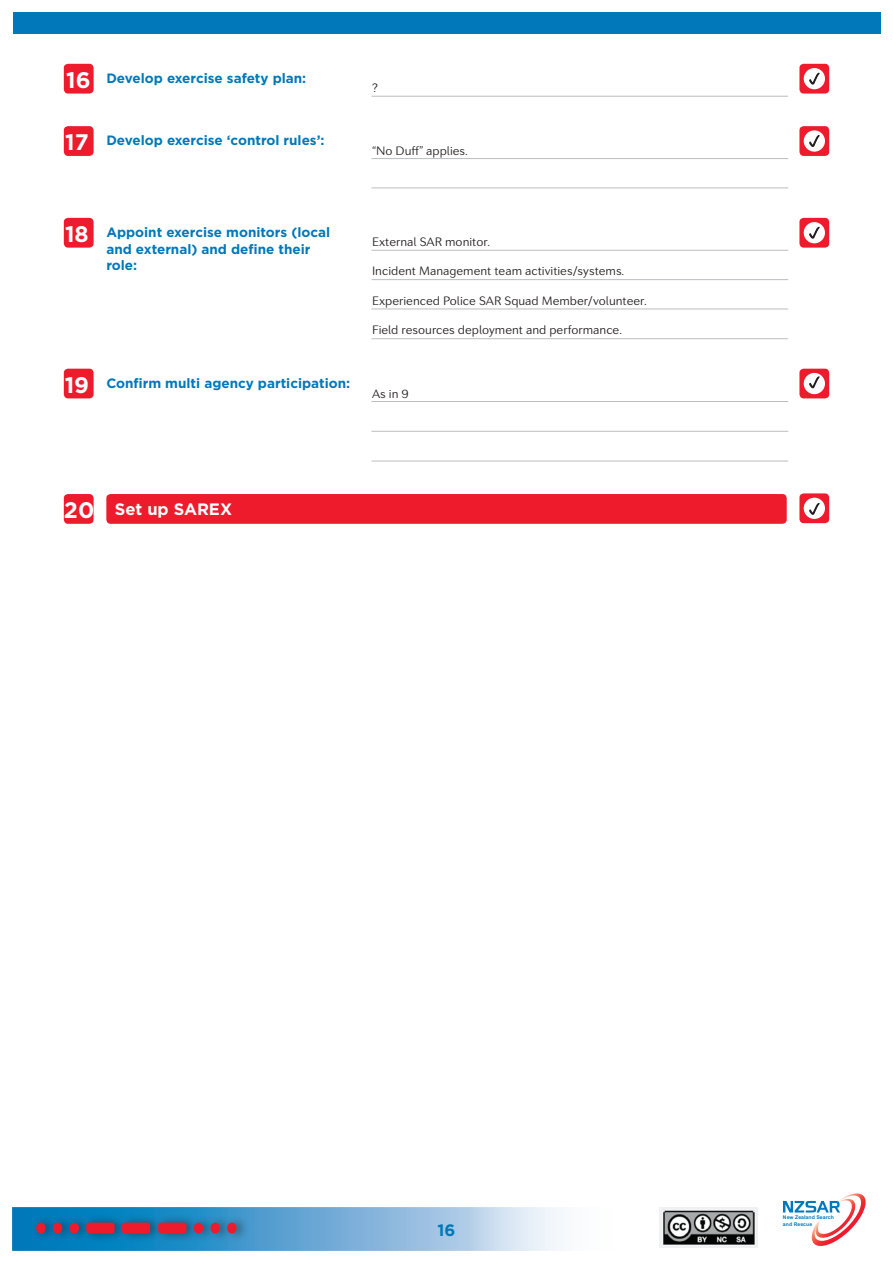
<style>
.page{position:relative;width:893px;height:1263px;background:#fff}
.page>*{position:absolute;margin:0;border:0;box-sizing:border-box;transform-origin:0 0}
.Sub_Head{font:700 22.5px "Gotham";color:#fff}
.numbered_heading{font:700 16.5px "Gotham";color:#fff}
.numbered_heading-2{font:700 16.5px "Gotham";color:#0078b9}
.Numbered_heading_2{font:700 13.5px/16.5px "Gotham";color:#0078b9}
.form_text{font:300 12px "Seconda Soft";color:#231f20}
.t1{font:700 5.1px/6.1px "Arial MT Std";letter-spacing:.01em;color:#0078b9}
</style>
<div class="page">
<div style="left:13px;top:13px;width:867px;height:21px;background:#0078b9"></div>
<svg style="left:13px;top:1208px;width:667px;height:42px"></svg>
<div style="left:31px;top:1213px;width:219px;height:30px;background:#231f20;opacity:.55"></div>
<div style="left:36px;top:1222px;width:10px;height:11px;background:#ee1b2d;border-radius:50%"></div>
<div style="left:53px;top:1222px;width:9px;height:11px;background:#ee1b2d;border-radius:50%"></div>
<div style="left:70px;top:1222px;width:9px;height:11px;background:#ee1b2d;border-radius:50%"></div>
<div style="left:86px;top:1222px;width:29px;height:11px;background:#ee1b2d;border-radius:3px"></div>
<div style="left:122px;top:1222px;width:28px;height:11px;background:#ee1b2d;border-radius:3px"></div>
<div style="left:158px;top:1222px;width:28px;height:11px;background:#ee1b2d;border-radius:3px"></div>
<div style="left:194px;top:1222px;width:9px;height:11px;background:#ee1b2d;border-radius:50%"></div>
<div style="left:210px;top:1222px;width:10px;height:11px;background:#ee1b2d;border-radius:50%"></div>
<div style="left:227px;top:1222px;width:10px;height:11px;background:#ee1b2d;border-radius:50%"></div>
<svg style="left:783px;top:1193px;width:83px;height:53px"></svg>
<img style="left:659px;top:1208px;width:99px;height:39px">
<div style="left:799px;top:64px;width:30px;height:30px;background:#ee1b2d;border-radius:4px"></div>
<div style="left:799px;top:126px;width:30px;height:30px;background:#ee1b2d;border-radius:4px"></div>
<div style="left:799px;top:218px;width:30px;height:30px;background:#ee1b2d;border-radius:4px"></div>
<div style="left:799px;top:369px;width:30px;height:29px;background:#ee1b2d;border-radius:4px"></div>
<div style="left:64px;top:64px;width:30px;height:30px;background:#ee1b2d;border-radius:4px"></div>
<div style="left:64px;top:126px;width:30px;height:30px;background:#ee1b2d;border-radius:4px"></div>
<div style="left:64px;top:218px;width:30px;height:30px;background:#ee1b2d;border-radius:4px"></div>
<div style="left:64px;top:369px;width:30px;height:29px;background:#ee1b2d;border-radius:4px"></div>
<div style="left:804px;top:68px;width:21px;height:21px;background:#fff;border-radius:50%"></div>
<div style="left:804px;top:130px;width:21px;height:22px;background:#fff;border-radius:50%"></div>
<div style="left:804px;top:222px;width:21px;height:21px;background:#fff;border-radius:50%"></div>
<div style="left:804px;top:373px;width:21px;height:21px;background:#fff;border-radius:50%"></div>
<hr style="left:371px;top:96px;width:417px;height:1px;background:#bcbdc0">
<hr style="left:371px;top:188px;width:417px;height:1px;background:#bcbdc0">
<hr style="left:371px;top:338px;width:417px;height:1px;background:#bcbdc0">
<hr style="left:371px;top:431px;width:417px;height:1px;background:#bcbdc0">
<hr style="left:371px;top:461px;width:417px;height:1px;background:#bcbdc0">
<hr style="left:371px;top:309px;width:417px;height:1px;background:#bcbdc0">
<hr style="left:371px;top:401px;width:417px;height:1px;background:#bcbdc0">
<hr style="left:371px;top:158px;width:417px;height:1px;background:#bcbdc0">
<hr style="left:371px;top:279px;width:417px;height:1px;background:#bcbdc0">
<hr style="left:371px;top:250px;width:417px;height:1px;background:#bcbdc0">
<div style="left:799px;top:493px;width:30px;height:30px;background:#ee1b2d;border-radius:4px"></div>
<div style="left:64px;top:494px;width:30px;height:30px;background:#ee1b2d;border-radius:4px"></div>
<div style="left:106px;top:494px;width:681px;height:30px;background:#ee1b2d;border-radius:4px"></div>
<div style="left:804px;top:498px;width:21px;height:21px;background:#fff;border-radius:50%"></div>
<svg style="left:809px;top:72px;width:11px;height:13px"></svg>
<svg style="left:809px;top:135px;width:11px;height:12px"></svg>
<svg style="left:809px;top:226px;width:11px;height:13px"></svg>
<svg style="left:809px;top:376px;width:11px;height:13px"></svg>
<svg style="left:809px;top:503px;width:11px;height:12px"></svg>
<p class="Sub_Head" style="left:66px;top:66px;width:26px">16</p>
<p class="Numbered_heading_2" style="left:106px;top:70px;width:201px">Develop exercise safety plan:</p>
<p class="Sub_Head" style="left:65px;top:128px;width:25px">17</p>
<p class="Numbered_heading_2" style="left:106px;top:132px;width:220px">Develop exercise ‘control rules’:</p>
<p class="form_text" style="left:372px;top:81px;width:7px">?</p>
<p class="form_text" style="left:372px;top:143px;width:97px">“No Duff” applies.</p>
<p class="Sub_Head" style="left:65px;top:220px;width:25px">18</p>
<p class="Numbered_heading_2" style="left:106px;top:224px;width:225px">Appoint exercise monitors (local and external) and define their role:</p>
<p class="Sub_Head" style="left:65px;top:371px;width:26px">19</p>
<p class="Numbered_heading_2" style="left:106px;top:375px;width:245px">Confirm multi agency participation:</p>
<p class="form_text" style="left:372px;top:234px;width:120px">External SAR monitor.</p>
<p class="form_text" style="left:372px;top:263px;width:254px">Incident Management team activities/systems.</p>
<p class="form_text" style="left:372px;top:293px;width:276px">Experienced Police SAR Squad Member/volunteer.</p>
<p class="form_text" style="left:372px;top:323px;width:251px">Field resources deployment and performance.</p>
<p class="form_text" style="left:372px;top:386px;width:38px">As in 9</p>
<p class="Sub_Head" style="left:64px;top:496px;width:32px">20</p>
<p class="numbered_heading" style="left:115px;top:499px;width:119px">Set up SAREX</p>
<p class="numbered_heading-2" style="left:438px;top:1220px;width:19px">16</p>
<p class="t1" style="left:783px;top:1214px;width:52px">New Zealand Search and Rescue</p>
</div>
